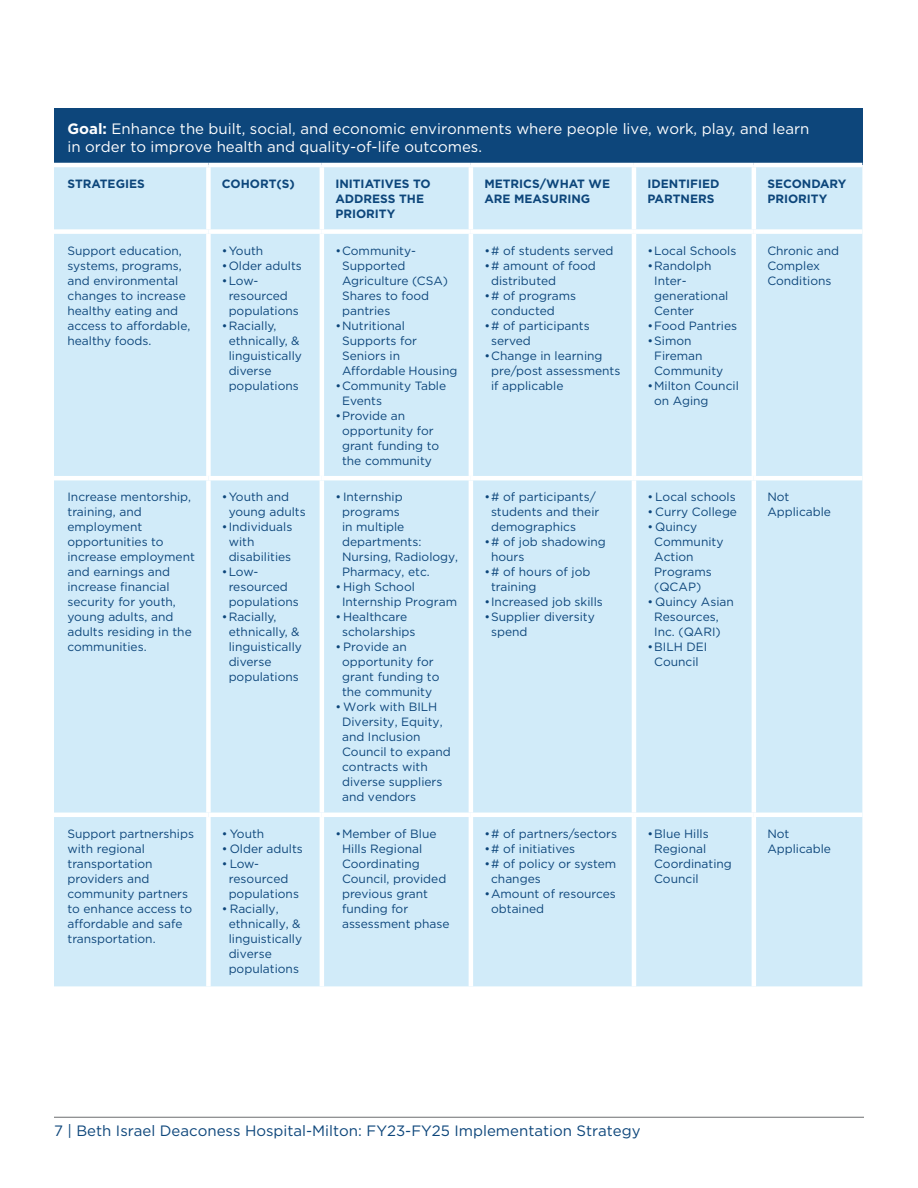
<style>
.page{position:relative;width:918px;height:1188px;background:#fff}
.page>*{position:absolute;margin:0;border:0;box-sizing:border-box;transform-origin:0 0}
.t1{font:15px/17.5px "Gotham";color:#fff}
.t2{font:15px "Gotham";color:#0d467b}
.t3{font:12px/15px "Gotham";color:#0d467b}
.t4{font:700 12px/15px "Gotham";color:#0d467b}
.s1{font-weight:700}
</style>
<div class="page">
<hr style="left:54px;top:1117px;width:810px;height:1px;background:#6c6d70">
<div style="left:54px;top:108px;width:808px;height:57px;background:#0d467b"></div>
<div style="left:54px;top:167px;width:808px;height:819px;background:#d1ebf9"></div>
<hr style="left:54px;top:163px;width:154px;height:4px;background:#fff">
<hr style="left:208px;top:163px;width:114px;height:4px;background:#fff">
<hr style="left:322px;top:163px;width:149px;height:4px;background:#fff">
<hr style="left:471px;top:163px;width:163px;height:4px;background:#fff">
<hr style="left:634px;top:163px;width:120px;height:4px;background:#fff">
<hr style="left:754px;top:163px;width:108px;height:4px;background:#fff">
<div style="left:206px;top:167px;width:5px;height:62px;background:#fff"></div>
<hr style="left:320px;top:167px;width:4px;height:62px;background:#fff">
<hr style="left:469px;top:167px;width:4px;height:62px;background:#fff">
<hr style="left:632px;top:167px;width:4px;height:62px;background:#fff">
<hr style="left:752px;top:167px;width:4px;height:62px;background:#fff">
<div style="left:54px;top:229px;width:154px;height:5px;background:#fff"></div>
<div style="left:208px;top:229px;width:114px;height:5px;background:#fff"></div>
<div style="left:322px;top:229px;width:149px;height:5px;background:#fff"></div>
<div style="left:471px;top:229px;width:163px;height:5px;background:#fff"></div>
<div style="left:634px;top:229px;width:120px;height:5px;background:#fff"></div>
<div style="left:754px;top:229px;width:108px;height:5px;background:#fff"></div>
<div style="left:206px;top:234px;width:5px;height:242px;background:#fff"></div>
<hr style="left:320px;top:234px;width:4px;height:242px;background:#fff">
<hr style="left:469px;top:234px;width:4px;height:242px;background:#fff">
<hr style="left:632px;top:234px;width:4px;height:242px;background:#fff">
<hr style="left:752px;top:234px;width:4px;height:242px;background:#fff">
<div style="left:206px;top:480px;width:5px;height:333px;background:#fff"></div>
<hr style="left:320px;top:480px;width:4px;height:333px;background:#fff">
<hr style="left:469px;top:480px;width:4px;height:333px;background:#fff">
<hr style="left:632px;top:480px;width:4px;height:333px;background:#fff">
<hr style="left:752px;top:480px;width:4px;height:333px;background:#fff">
<hr style="left:54px;top:813px;width:154px;height:4px;background:#fff">
<hr style="left:208px;top:813px;width:114px;height:4px;background:#fff">
<div style="left:206px;top:817px;width:5px;height:169px;background:#fff"></div>
<hr style="left:322px;top:813px;width:149px;height:4px;background:#fff">
<hr style="left:320px;top:817px;width:4px;height:169px;background:#fff">
<hr style="left:471px;top:813px;width:163px;height:4px;background:#fff">
<hr style="left:469px;top:817px;width:4px;height:169px;background:#fff">
<hr style="left:634px;top:813px;width:120px;height:4px;background:#fff">
<hr style="left:632px;top:817px;width:4px;height:169px;background:#fff">
<hr style="left:754px;top:813px;width:108px;height:4px;background:#fff">
<hr style="left:752px;top:817px;width:4px;height:169px;background:#fff">
<hr style="left:54px;top:476px;width:154px;height:4px;background:#fff">
<hr style="left:208px;top:476px;width:114px;height:4px;background:#fff">
<hr style="left:322px;top:476px;width:149px;height:4px;background:#fff">
<hr style="left:471px;top:476px;width:163px;height:4px;background:#fff">
<hr style="left:634px;top:476px;width:120px;height:4px;background:#fff">
<hr style="left:754px;top:476px;width:108px;height:4px;background:#fff">
<p class="t1" style="left:68px;top:120px;width:743px"><span class="s1">Goal:</span> Enhance the built, social, and economic environments where people live, work, play, and learn in order to improve health and quality-of-life outcomes.</p>
<p class="t4" style="left:68px;top:176px;width:79px">STRATEGIES</p>
<p class="t4" style="left:222px;top:176px;width:74px">COHORT(S)</p>
<p class="t4" style="left:335px;top:176px;width:97px">INITIATIVES TO<br>ADDRESS THE<br>PRIORITY</p>
<p class="t4" style="left:484px;top:176px;width:127px">METRICS/WHAT WE<br>ARE MEASURING</p>
<p class="t4" style="left:647px;top:176px;width:74px">IDENTIFIED<br>PARTNERS</p>
<p class="t4" style="left:767px;top:176px;width:81px">SECONDARY<br>PRIORITY</p>
<p class="t3" style="left:68px;top:243px;width:124px">Support education, systems, programs, and environmental changes to increase healthy eating and access to affordable, healthy foods.</p>
<p class="t3" style="left:222px;top:243px;width:43px">•Youth</p>
<p class="t3" style="left:484px;top:243px;width:131px">•# of students served</p>
<p class="t3" style="left:491px;top:258px;width:106px;text-indent:-7px">•# amount of food distributed</p>
<p class="t3" style="left:491px;top:288px;width:86px;text-indent:-7px">•# of programs conducted</p>
<p class="t3" style="left:491px;top:318px;width:100px;text-indent:-7px">•# of participants served</p>
<p class="t3" style="left:491px;top:348px;width:131px;text-indent:-7px">•Change in learning pre/post assessments if applicable</p>
<p class="t3" style="left:647px;top:243px;width:90px">•Local Schools</p>
<p class="t3" style="left:654px;top:258px;width:76px;text-indent:-7px">•Randolph<br>Inter&shy;generational<br>Center</p>
<p class="t3" style="left:647px;top:318px;width:91px">•Food Pantries</p>
<p class="t3" style="left:654px;top:333px;width:71px;text-indent:-7px">•Simon<br>Fireman<br>Community</p>
<p class="t3" style="left:654px;top:378px;width:86px;text-indent:-7px">•Milton Council on Aging</p>
<p class="t3" style="left:767px;top:243px;width:73px">Chronic and<br>Complex<br>Conditions</p>
<p class="t3" style="left:342px;top:243px;width:107px;text-indent:-7px">•Community-<br>Supported<br>Agriculture (CSA)<br>Shares to food pantries</p>
<p class="t3" style="left:342px;top:318px;width:117px;text-indent:-7px">•Nutritional<br>Supports for<br>Seniors in<br>Affordable Housing</p>
<p class="t3" style="left:342px;top:378px;width:106px;text-indent:-7px">•Community Table<br>Events</p>
<p class="t3" style="left:342px;top:408px;width:99px;text-indent:-7px">•Provide an opportunity for grant funding to the community</p>
<p class="t3" style="left:222px;top:258px;width:81px">•Older adults</p>
<p class="t3" style="left:229px;top:273px;width:72px;text-indent:-7px">•Low&shy;resourced populations</p>
<p class="t3" style="left:229px;top:318px;width:75px;text-indent:-7px">•Racially, ethnically, &amp; linguistically diverse populations</p>
<p class="t3" style="left:68px;top:489px;width:129px">Increase mentorship, training, and employment opportunities to increase employment and earnings and increase financial security for youth, young adults, and adults residing in the communities.</p>
<p class="t3" style="left:229px;top:489px;width:79px;text-indent:-7px">•Youth and young adults</p>
<p class="t3" style="left:229px;top:519px;width:65px;text-indent:-7px">•Individuals with disabilities</p>
<p class="t3" style="left:229px;top:564px;width:72px;text-indent:-7px">•Low&shy;resourced populations</p>
<p class="t3" style="left:229px;top:609px;width:75px;text-indent:-7px">•Racially, ethnically, &amp; linguistically diverse populations</p>
<p class="t3" style="left:68px;top:826px;width:128px">Support partnerships with regional transportation providers and community partners to enhance access to affordable and safe transportation.</p>
<p class="t3" style="left:222px;top:826px;width:44px">• Youth</p>
<p class="t3" style="left:222px;top:841px;width:82px">• Older adults</p>
<p class="t3" style="left:229px;top:856px;width:72px;text-indent:-7px">• Low&shy;resourced populations</p>
<p class="t3" style="left:229px;top:901px;width:75px;text-indent:-7px">• Racially, ethnically, &amp; linguistically diverse populations</p>
<p class="t3" style="left:342px;top:489px;width:118px;text-indent:-7px">• Internship programs<br>in multiple departments:<br>Nursing, Radiology,<br>Pharmacy, etc.</p>
<p class="t3" style="left:342px;top:579px;width:116px;text-indent:-7px">• High School<br>Internship Program</p>
<p class="t3" style="left:342px;top:609px;width:75px;text-indent:-7px">• Healthcare scholarships</p>
<p class="t3" style="left:342px;top:639px;width:99px;text-indent:-7px">• Provide an opportunity for grant funding to the community</p>
<p class="t3" style="left:342px;top:699px;width:110px;text-indent:-7px">• Work with BILH<br>Diversity, Equity, and Inclusion<br>Council to expand contracts with diverse suppliers and vendors</p>
<p class="t3" style="left:491px;top:489px;width:110px;text-indent:-7px">•# of participants/ students and their demographics</p>
<p class="t3" style="left:491px;top:534px;width:116px;text-indent:-7px">•# of job shadowing hours</p>
<p class="t3" style="left:491px;top:564px;width:101px;text-indent:-7px">•# of hours of job training</p>
<p class="t3" style="left:484px;top:594px;width:120px">•Increased job skills</p>
<p class="t3" style="left:491px;top:609px;width:105px;text-indent:-7px">•Supplier diversity spend</p>
<p class="t3" style="left:342px;top:826px;width:109px;text-indent:-7px">•Member of Blue<br>Hills Regional<br>Coordinating<br>Council, provided previous grant funding for assessment phase</p>
<p class="t3" style="left:484px;top:826px;width:134px">•# of partners/sectors</p>
<p class="t3" style="left:484px;top:841px;width:92px">•# of initiatives</p>
<p class="t3" style="left:491px;top:856px;width:127px;text-indent:-7px">•# of policy or system changes</p>
<p class="t3" style="left:491px;top:886px;width:126px;text-indent:-7px">•Amount of resources obtained</p>
<p class="t3" style="left:647px;top:489px;width:90px">• Local schools</p>
<p class="t3" style="left:647px;top:504px;width:91px">• Curry College</p>
<p class="t3" style="left:654px;top:519px;width:71px;text-indent:-7px">• Quincy<br>Community<br>Action<br>Programs (QCAP)</p>
<p class="t3" style="left:654px;top:594px;width:81px;text-indent:-7px">• Quincy Asian<br>Resources,<br>Inc. (QARI)</p>
<p class="t3" style="left:647px;top:639px;width:61px;text-align:center">•BILH DEI<br>Council</p>
<p class="t3" style="left:767px;top:489px;width:65px">Not<br>Applicable</p>
<p class="t3" style="left:654px;top:826px;width:79px;text-indent:-7px">•Blue Hills<br>Regional<br>Coordinating<br>Council</p>
<p class="t3" style="left:767px;top:826px;width:65px">Not<br>Applicable</p>
<p class="t2" style="left:54px;top:1121px;width:588px">7 | Beth Israel Deaconess Hospital-Milton: FY23-FY25 Implementation Strategy</p>
</div>
